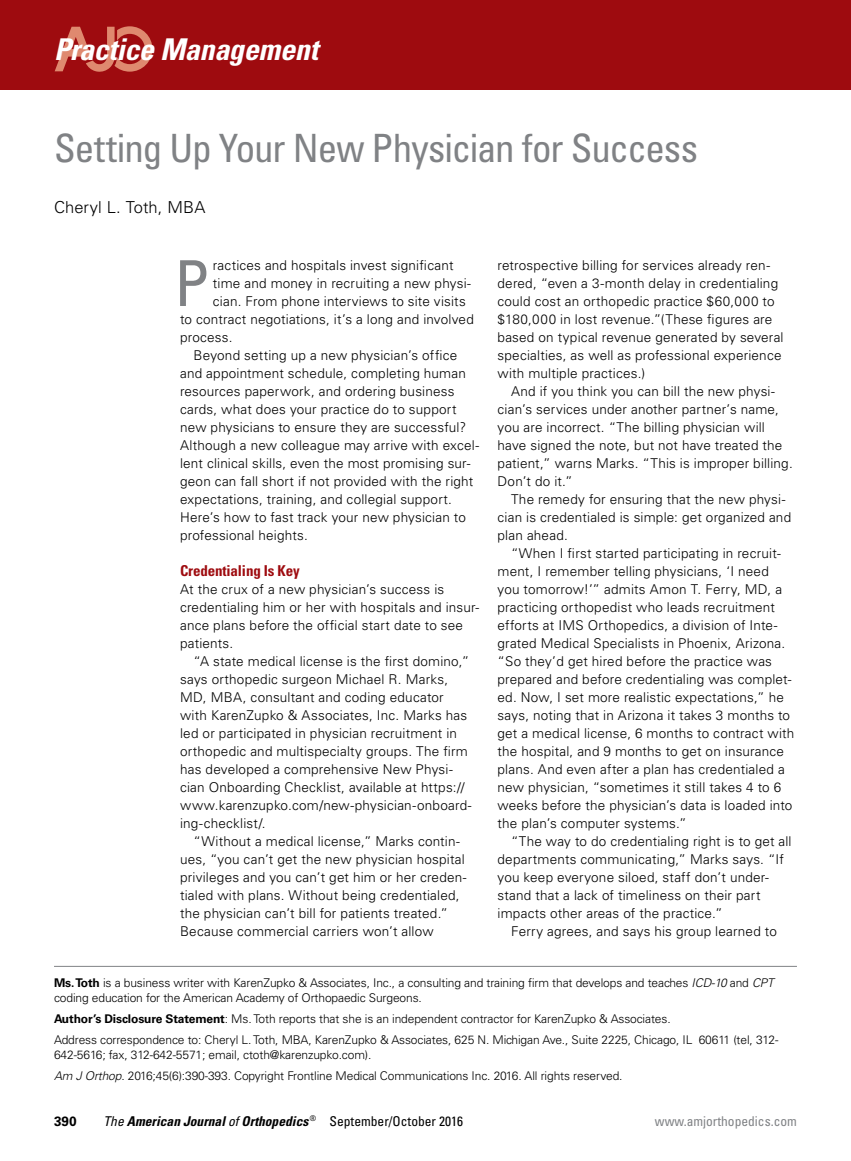
<style>
.page{position:relative;width:851px;height:1161px;background:#fff}
.page>*{position:absolute;margin:0;border:0;box-sizing:border-box;transform-origin:0 0}
.t1{font:condensed 63.3px "Univers LT Std";color:#808285}
.t2{font:condensed 39px "Univers LT Std";letter-spacing:-.025em;color:#808285}
.t3{font:italic 700 condensed 30px "Univers LT Std";letter-spacing:-.01em;color:#fff}
.t4{font:300 16.5px "Univers LT Std";letter-spacing:.005em;color:#000}
.t5{font:700 condensed 15px "Univers LT Std";letter-spacing:-.01em;color:#9e0b0f}
.t6{font:300 13.5px/18px "Univers LT Std";letter-spacing:.015em;color:#000}
.t7{font:italic 700 condensed 13.5px "Univers LT Std";color:#000}
.t8{font:condensed 13.5px "Univers LT Std";color:#808285}
.t9{font:700 13.5px "Univers LT Std";color:#000}
.t10{font:300 12px/21px "Univers LT Std";letter-spacing:-.01em;color:#000}
.s1{font-weight:700}
.s2{font-style:italic}
.s3{font-weight:400}
.s4{font-weight:400;font-style:normal}
</style>
<div class="page">
<div style="left:0;top:0;width:850px;height:90px;background:#9e0b0f"></div>
<svg style="left:55px;top:26px;width:97px;height:46px"></svg>
<hr style="left:54px;top:966px;width:742px;height:1px;background:#808285">
<h3 class="t3" style="left:54px;top:31px;width:265px">Practice Management</h3>
<h2 class="t2" style="left:54px;top:124px;width:645px">Setting Up Your New Physician for Success</h2>
<p class="t4" style="left:54px;top:198px;width:153px">Cheryl L. Toth, MBA</p>
<p class="t6" style="left:497px;top:256px;width:287px">retrospective billing for services already ren&shy;dered, “even a 3-month delay in credentialing could cost an orthopedic practice $60,000 to $180,000 in lost revenue.”(These figures are based on typical revenue generated by several specialties, as well as professional experience with multiple practices.)</p>
<p class="t6" style="left:497px;top:382px;width:297px;text-indent:14px">And if you think you can bill the new physi&shy;cian’s services under another partner’s name, you are incorrect. “The billing physician will have signed the note, but not have treated the patient,” warns Marks. “This is improper billing.<br>Don’t do it.”</p>
<p class="t6" style="left:497px;top:490px;width:295px;text-indent:14px">The remedy for ensuring that the new physi&shy;cian is credentialed is simple: get organized and plan ahead.</p>
<p class="t6" style="left:497px;top:544px;width:298px;text-indent:14px">“When I first started participating in recruit&shy;ment, I remember telling physicians, ‘I need<br>you tomorrow!’” admits Amon T. Ferry, MD, a practicing orthopedist who leads recruitment efforts at IMS Orthopedics, a division of Inte&shy;grated Medical Specialists in Phoenix, Arizona. “So they’d get hired before the practice was prepared and before credentialing was complet&shy;ed. Now, I set more realistic expectations,” he says, noting that in Arizona it takes 3 months to get a medical license, 6 months to contract with the hospital, and 9 months to get on insurance plans. And even after a plan has credentialed a new physician, “sometimes it still takes 4 to 6 weeks before the physician’s data is loaded into the plan’s computer systems.”</p>
<p class="t6" style="left:497px;top:832px;width:295px;text-indent:14px">“The way to do credentialing right is to get all departments communicating,” Marks says. “If you keep everyone siloed, staff don’t under&shy;stand that a lack of timeliness on their part impacts other areas of the practice.”</p>
<p class="t6" style="left:511px;top:922px;width:267px">Ferry agrees, and says his group learned to</p>
<p class="t10" style="left:54px;top:975px;width:721px;line-height:15px"><span class="s1">Ms. Toth</span> is a business writer with KarenZupko &amp; Associates, Inc., a consulting and training firm that develops and teaches <span class="s2">ICD-10</span> and <span class="s2">CPT </span>coding education for the American Academy of Orthopaedic Surgeons.</p>
<p class="t10" style="left:54px;top:1008px;width:725px"><span class="s1">Author’s Disclosure Statement</span>: Ms. Toth reports that she is an independent contractor for KarenZupko &amp; Associates.<br>Address correspondence to: Cheryl L. Toth, MBA, KarenZupko &amp; Associates, 625 N. Michigan Ave., Suite 2225, Chicago, IL 60611 (tel, 312-</p>
<p class="t10" style="left:54px;top:1044px;width:570px">642-5616; fax, 312-642-5571; email, ctoth@karenzupko.com).<br><span class="s2">Am J Orthop</span>. 2016;45(6):390-393. Copyright Frontline Medical Communications Inc. 2016. All rights reserved.</p>
<h1 class="t1" style="left:174px;top:243px;width:37px">P</h1>
<p class="t6" style="left:213px;top:256px;width:242px">ractices and hospitals invest significant</p>
<p class="t6" style="left:213px;top:274px;width:259px">time and money in recruiting a new physi-</p>
<p class="t6" style="left:213px;top:292px;width:254px">cian. From phone interviews to site visits</p>
<p class="t6" style="left:180px;top:310px;width:295px">to contract negotiations, it’s a long and involved</p>
<p class="t6" style="left:180px;top:328px;width:54px">process.</p>
<p class="t6" style="left:193px;top:346px;width:265px">Beyond setting up a new physician’s office</p>
<p class="t6" style="left:180px;top:364px;width:287px">and appointment schedule, completing human</p>
<p class="t6" style="left:180px;top:382px;width:276px">resources paperwork, and ordering business</p>
<p class="t6" style="left:180px;top:400px;width:278px">cards, what does your practice do to support</p>
<p class="t6" style="left:180px;top:418px;width:287px">new physicians to ensure they are successful?</p>
<p class="t6" style="left:180px;top:436px;width:300px">Although a new colleague may arrive with excel-</p>
<p class="t6" style="left:180px;top:454px;width:292px">lent clinical skills, even the most promising sur-</p>
<p class="t6" style="left:180px;top:472px;width:295px">geon can fall short if not provided with the right</p>
<p class="t6" style="left:180px;top:490px;width:273px">expectations, training, and collegial support.</p>
<p class="t6" style="left:180px;top:508px;width:287px">Here’s how to fast track your new physician to</p>
<p class="t6" style="left:180px;top:526px;width:129px">professional heights.</p>
<p class="t5" style="left:180px;top:561px;width:121px">Credentialing Is Key</p>
<p class="t6" style="left:180px;top:580px;width:301px">At the crux of a new physician’s success is credentialing him or her with hospitals and insur&shy;ance plans before the official start date to see patients.</p>
<p class="t6" style="left:180px;top:652px;width:293px;text-indent:14px">“A state medical license is the first domino,” says orthopedic surgeon Michael R. Marks, MD, MBA, consultant and coding educator with KarenZupko &amp; Associates, Inc. Marks has led or participated in physician recruitment in orthopedic and multispecialty groups. The firm has developed a comprehensive New Physi&shy;cian Onboarding Checklist, available at https:// www.karenzupko.com/new-physician-onboard&shy;ing-checklist/.</p>
<p class="t6" style="left:180px;top:832px;width:288px;text-indent:14px">“Without a medical license,” Marks contin&shy;ues, “you can’t get the new physician hospital privileges and you can’t get him or her creden&shy;tialed with plans. Without being credentialed, the physician can’t bill for patients treated.” Because commercial carriers won’t allow</p>
<p class="t9" style="left:54px;top:1113px;width:24px">390</p>
<p class="t7" style="left:104px;top:1113px;width:361px"><span class="s3">The</span> American Journal <span class="s3">of</span> Orthopedics <sup>®</sup> <span class="s4">September/October 2016</span></p>
<p class="t8" style="left:655px;top:1112px;width:143px">www.amjorthopedics.com</p>
</div>
